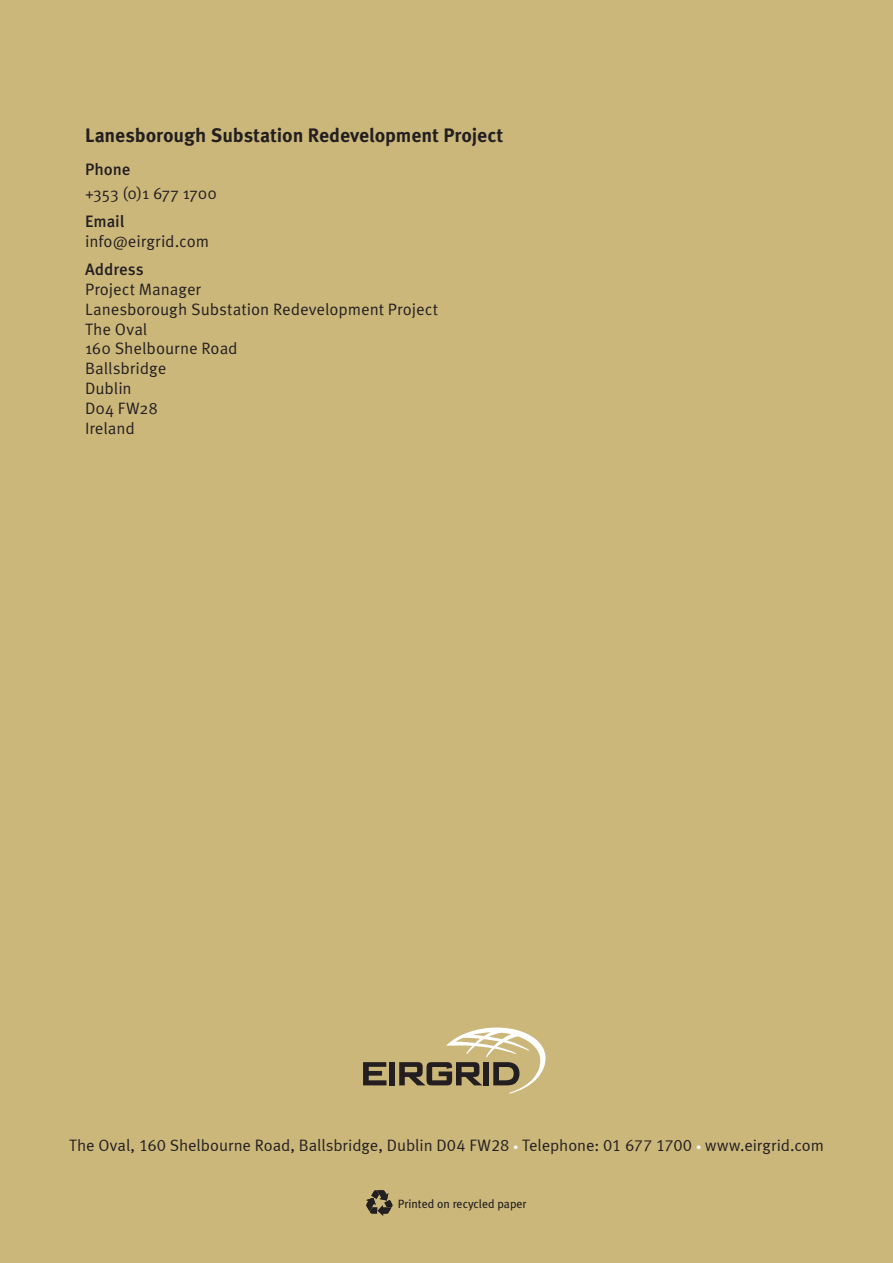
<style>
.page{position:relative;width:893px;height:1263px;background:#ccb77b}
.page>*{position:absolute;margin:0;border:0;box-sizing:border-box;transform-origin:0 0}
.Body_Copy__NALA__UK{font:700 19.5px "Meta Pro";letter-spacing:-.005em;color:#231f20}
.Body_Copy__NALA__UK-2{font:16.5px/19.8px "Meta Pro Norm";letter-spacing:-.005em;color:#231f20}
.t1{font:16.5px "Meta Normal LF";letter-spacing:-.005em;color:#231f20}
.t2{font:12px "Meta Plus";color:#231f20}
.s1{font-family:"Meta Pro";font-weight:500}
.s2{font-size:10.5px;color:#fff}
</style>
<div class="page">
<svg style="left:363px;top:1062px;width:23px;height:23px"></svg>
<div style="left:390px;top:1062px;width:5px;height:23px;background:#231f20"></div>
<svg style="left:399px;top:1027px;width:147px;height:67px"></svg>
<svg style="left:366px;top:1190px;width:27px;height:26px"></svg>
<p class="Body_Copy__NALA__UK" style="left:85px;top:120px;width:420px">Lanesborough Substation Redevelopment Project</p>
<p class="Body_Copy__NALA__UK-2" style="left:85px;top:156px;width:133px;line-height:24px"><span class="s1">Phone<br></span>+353 (0)1 677 1700</p>
<p class="Body_Copy__NALA__UK-2" style="left:85px;top:210px;width:126px"><span class="s1">Email </span>info@eirgrid.com</p>
<p class="Body_Copy__NALA__UK-2" style="left:85px;top:259px;width:354px"><span class="s1">Address<br></span>Project Manager<br>Lanesborough Substation Redevelopment Project<br>The Oval<br>160 Shelbourne Road<br>Ballsbridge<br>Dublin<br>D04 FW28<br>Ireland</p>
<p class="t1" style="left:69px;top:1135px;width:756px">The Oval, 160 Shelbourne Road, Ballsbridge, Dublin D04 FW28 <span class="s2">•</span> Telephone: 01 677 1700 <span class="s2">•</span> www.eirgrid.com</p>
<p class="t2" style="left:398px;top:1197px;width:130px">Printed on recycled paper</p>
</div>
